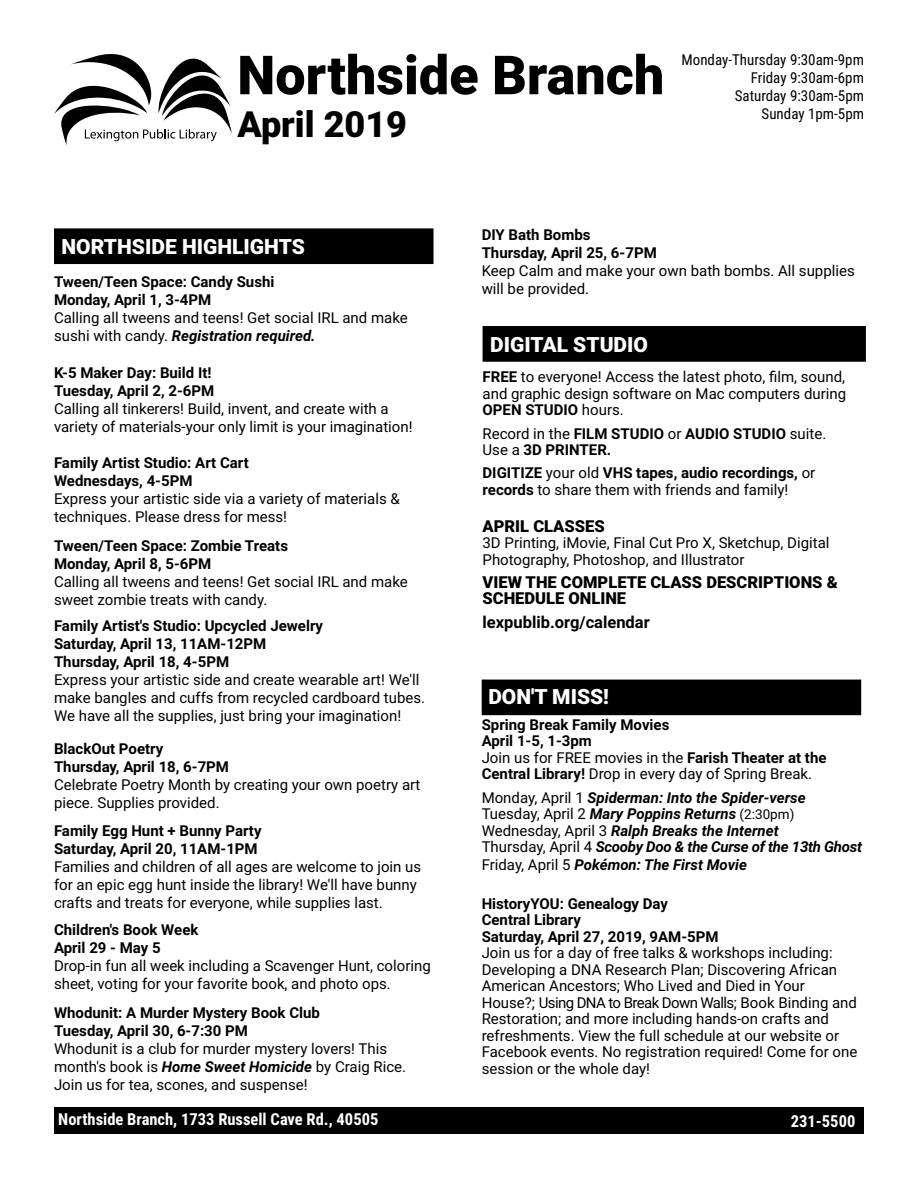
<style>
.page{position:relative;width:918px;height:1188px;background:#fff}
.page>*{position:absolute;margin:0;border:0;box-sizing:border-box;transform-origin:0 0}
.t1{font:900 54px "Roboto";color:#000}
.t2{font:900 36px "Roboto";color:#000}
.t3{font:900 21px "Roboto";color:#fff}
.t4{font:900 16.5px/16.5px "Roboto";color:#000}
.t5{font:700 16.5px "Roboto Condensed";color:#fff}
.t6{font:700 16.5px "Roboto";color:#000}
.t7{font:15px/18px "Roboto";color:#000}
.t8{font:700 15px/18px "Roboto";color:#000}
.t9{font:italic 700 15px/16.5px "Roboto";color:#000}
.t10{font:15px/18px "Roboto Condensed";color:#000;text-align:right}
.s1{font-weight:700;font-style:italic}
.s2{font-weight:700}
.s3{font-weight:400}
.s4{font-weight:400;font-style:normal}
.s5{font-weight:400;font-style:normal;font-size:13.5px}
</style>
<div class="page">
<div style="left:54px;top:1108px;width:810px;height:26px;background:#000"></div>
<div style="left:55px;top:229px;width:378px;height:34px;background:#000"></div>
<div style="left:54px;top:228px;width:380px;height:36px;border:2px solid #000"></div>
<svg style="left:54px;top:54px;width:178px;height:92px"></svg>
<div style="left:483px;top:327px;width:382px;height:34px;background:#000"></div>
<div style="left:483px;top:326px;width:383px;height:36px;border:2px solid #000"></div>
<div style="left:482px;top:680px;width:378px;height:34px;background:#000"></div>
<div style="left:482px;top:680px;width:379px;height:35px;border:2px solid #000"></div>
<h1 class="t1" style="left:237px;top:37px;width:428px">Northside Branch</h1>
<h2 class="t2" style="left:237px;top:99px;width:171px">April 2019</h2>
<p class="t10" style="left:682px;top:50px;width:184px">Monday-Thursday 9:30am-9pm<br>Friday 9:30am-6pm<br>Saturday 9:30am-5pm<br>Sunday 1pm-5pm</p>
<h3 class="t3" style="left:62px;top:232px;width:245px">NORTHSIDE HIGHLIGHTS</h3>
<p class="t8" style="left:54px;top:273px;width:222px">Tween/Teen Space: Candy Sushi<br>Monday, April 1, 3-4PM</p>
<p class="t7" style="left:54px;top:309px;width:355px">Calling all tweens and teens! Get social IRL and make sushi with candy. <span class="s1">Registration required.</span></p>
<p class="t8" style="left:54px;top:363px;width:162px">K-5 Maker Day: Build It!<br>Tuesday, April 2, 2-6PM</p>
<p class="t7" style="left:54px;top:399px;width:360px">Calling all tinkerers! Build, invent, and create with a variety of materials-your only limit is your imagination!</p>
<p class="t8" style="left:54px;top:453px;width:196px">Family Artist Studio: Art Cart<br>Wednesdays, 4-5PM</p>
<p class="t7" style="left:54px;top:489px;width:347px">Express your artistic side via a variety of materials &amp; techniques. Please dress for mess!</p>
<p class="t8" style="left:54px;top:536px;width:236px">Tween/Teen Space: Zombie Treats<br>Monday, April 8, 5-6PM</p>
<p class="t7" style="left:54px;top:572px;width:355px">Calling all tweens and teens! Get social IRL and make sweet zombie treats with candy.</p>
<p class="t8" style="left:54px;top:617px;width:271px">Family Artist's Studio: Upcycled Jewelry<br>Saturday, April 13, 11AM-12PM<br>Thursday, April 18, 4-5PM</p>
<p class="t7" style="left:54px;top:671px;width:373px">Express your artistic side and create wearable art! We'll make bangles and cuffs from recycled cardboard tubes.<br>We have all the supplies, just bring your imagination!</p>
<p class="t8" style="left:54px;top:739px;width:177px">BlackOut Poetry<br>Thursday, April 18, 6-7PM</p>
<p class="t7" style="left:54px;top:775px;width:368px">Celebrate Poetry Month by creating your own poetry art piece. Supplies provided.</p>
<p class="t8" style="left:54px;top:821px;width:209px">Family Egg Hunt + Bunny Party<br>Saturday, April 20, 11AM-1PM</p>
<p class="t7" style="left:54px;top:857px;width:369px">Families and children of all ages are welcome to join us for an epic egg hunt inside the library! We'll have bunny crafts and treats for everyone, while supplies last.</p>
<p class="t8" style="left:54px;top:920px;width:146px">Children's Book Week<br>April 29 - May 5</p>
<p class="t7" style="left:54px;top:956px;width:378px">Drop-in fun all week including a Scavenger Hunt, coloring sheet, voting for your favorite book, and photo ops.</p>
<p class="t8" style="left:54px;top:1003px;width:268px">Whodunit: A Murder Mystery Book Club<br>Tuesday, April 30, 6-7:30 PM</p>
<p class="t7" style="left:54px;top:1039px;width:354px">Whodunit is a club for murder mystery lovers! This month's book is <span class="s1">Home Sweet Homicide</span> by Craig Rice.<br>Join us for tea, scones, and suspense!</p>
<p class="t5" style="left:58px;top:1108px;width:322px">Northside Branch, 1733 Russell Cave Rd., 40505</p>
<p class="t8" style="left:482px;top:225px;width:177px">DIY Bath Bombs<br>Thursday, April 25, 6-7PM</p>
<p class="t7" style="left:482px;top:261px;width:375px">Keep Calm and make your own bath bombs. All supplies will be provided.</p>
<h3 class="t3" style="left:490px;top:329px;width:159px">DIGITAL STUDIO</h3>
<p class="t7" style="left:483px;top:368px;width:365px;line-height:16.5px;text-align:justify"><span class="s2">FREE</span> to everyone! Access the latest photo, film, sound, and graphic design software on Mac computers during <span class="s2">OPEN STUDIO</span> hours.</p>
<p class="t8" style="left:483px;top:424px;width:345px;line-height:16.5px"><span class="s3">Record in the</span> FILM STUDIO <span class="s3">or</span> AUDIO STUDIO <span class="s3">suite.<br>Use a</span> 3D PRINTER.</p>
<p class="t7" style="left:483px;top:464px;width:334px;line-height:16.5px"><span class="s2">DIGITIZE</span> your old <span class="s2">VHS tapes, audio recordings,</span> or <span class="s2">records</span> to share them with friends and family!</p>
<p class="t4" style="left:483px;top:517px;width:124px">APRIL CLASSES</p>
<p class="t7" style="left:483px;top:534px;width:349px;line-height:16.5px">3D Printing, iMovie, Final Cut Pro X, Sketchup, Digital<br>Photography, Photoshop, and Illustrator</p>
<p class="t4" style="left:483px;top:573px;width:357px">VIEW THE COMPLETE CLASS DESCRIPTIONS &amp;<br>SCHEDULE ONLINE</p>
<p class="t6" style="left:483px;top:610px;width:169px">lexpublib.org/calendar</p>
<h3 class="t3" style="left:488px;top:682px;width:122px">DON'T MISS!</h3>
<p class="t8" style="left:482px;top:716px;width:346px;line-height:16.5px">Spring Break Family Movies<br>April 1-5, 1-3pm<br><span class="s3">Join us for FREE movies in the</span> Farish Theater at the Central Library! <span class="s3">Drop in every day of Spring Break.</span></p>
<p class="t9" style="left:482px;top:789px;width:382px"><span class="s4">Monday, April 1</span> Spiderman: Into the Spider-verse <span class="s4">Tuesday, April 2</span> Mary Poppins Returns <span class="s5">(2:30pm)<br></span><span class="s4">Wednesday, April 3</span> Ralph Breaks the Internet<br><span class="s4">Thursday, April 4</span> Scooby Doo &amp; the Curse of the 13th Ghost</p>
<p class="t9" style="left:482px;top:856px;width:267px"><span class="s4">Friday, April 5</span> Pokémon: The First Movie</p>
<p class="t8" style="left:482px;top:895px;width:239px;line-height:16.5px">HistoryYOU: Genealogy Day<br>Central Library<br>Saturday, April 27, 2019, 9AM-5PM</p>
<p class="t7" style="left:482px;top:944px;width:377px;line-height:16.5px">Join us for a day of free talks &amp; workshops including:<br>Developing a DNA Research Plan; Discovering African American Ancestors; Who Lived and Died in Your House?; Using DNA to Break Down Walls; Book Binding and Restoration; and more including hands-on crafts and refreshments. View the full schedule at our website or Facebook events. No registration required! Come for one session or the whole day!</p>
<p class="t5" style="left:791px;top:1109px;width:66px">231-5500</p>
</div>
